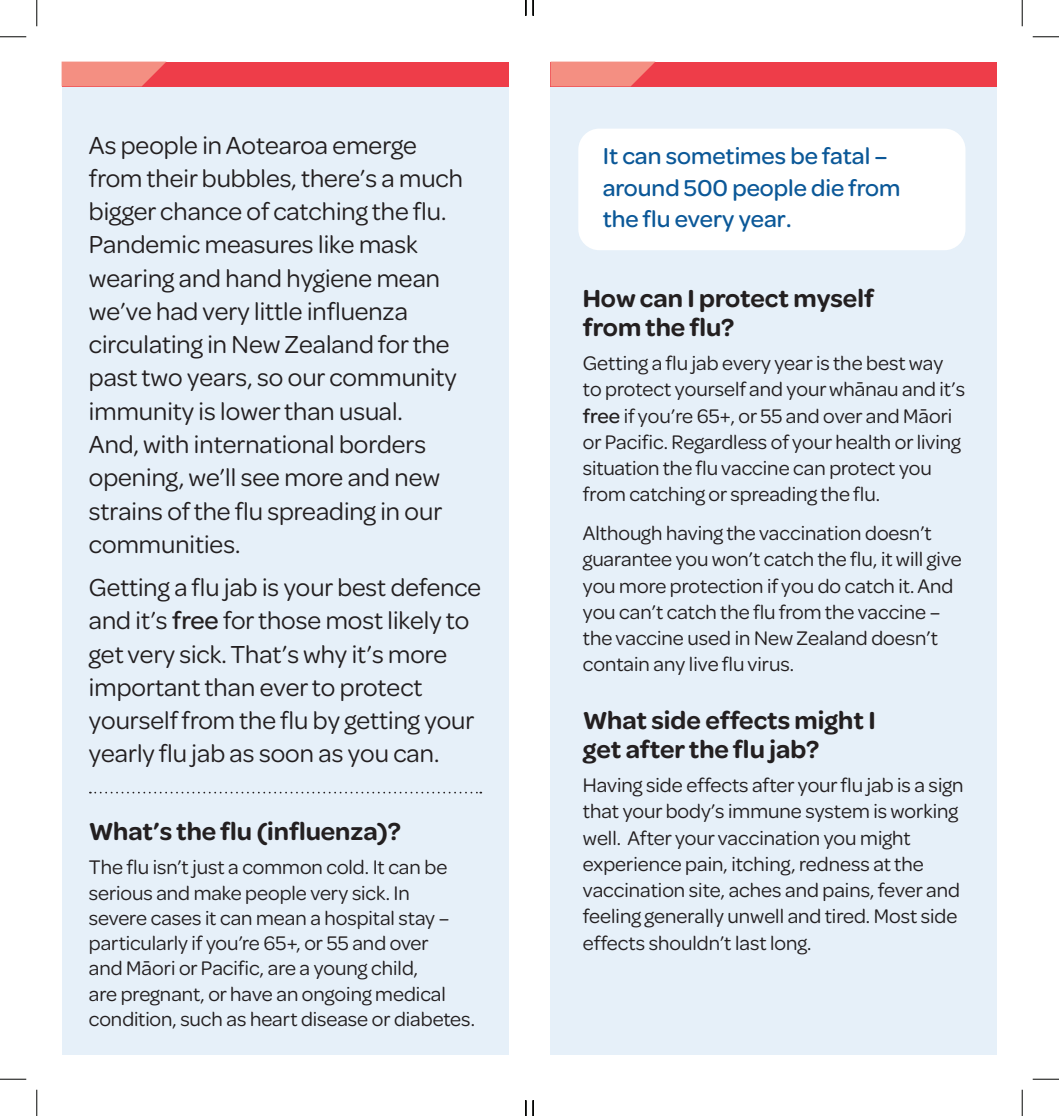
<style>
.page{position:relative;width:1059px;height:1116px;background:#fff}
.page>*{position:absolute;margin:0;border:0;box-sizing:border-box;transform-origin:0 0}
.INTRO_COPY{font:26.25px/33.2px "Omnes";color:#231f20}
.QUESTON_HEADINGS{font:600 26.25px/29.8px "Omnes";color:#231f20}
.Pullout{font:500 24.5px/31.5px "Omnes";color:#0b5898}
.Body{font:21px/26.2px "Omnes";color:#231f20}
.s1{font-weight:500}
</style>
<div class="page">
<div style="left:62px;top:64px;width:446px;height:990px;background:#e6f0f9"></div>
<div style="left:550px;top:64px;width:447px;height:990px;background:#e6f0f9"></div>
<div style="left:62px;top:62px;width:446px;height:24px;background:#ee3d49"></div>
<svg style="left:62px;top:62px;width:104px;height:24px;background:#f3857b"></svg>
<div style="left:550px;top:62px;width:447px;height:24px;background:#ee3d49"></div>
<svg style="left:550px;top:62px;width:105px;height:24px;background:#f3857b"></svg>
<div style="left:578px;top:129px;width:387px;height:121px;background:#fff;border-radius:21px"></div>
<svg style="left:90px;top:791px;width:391px;height:2px"></svg>
<svg style="left:0;top:36px;width:26px;height:1px"></svg>
<svg style="left:1032px;top:36px;width:26px;height:1px"></svg>
<svg style="left:0;top:1078px;width:26px;height:1px"></svg>
<svg style="left:1032px;top:1078px;width:26px;height:1px"></svg>
<svg style="left:36px;top:0;width:1px;height:26px"></svg>
<svg style="left:36px;top:1089px;width:1px;height:26px"></svg>
<svg style="left:1021px;top:0;width:1px;height:26px"></svg>
<svg style="left:1021px;top:1089px;width:1px;height:26px"></svg>
<svg style="left:525px;top:0;width:1px;height:16px"></svg>
<svg style="left:525px;top:1100px;width:1px;height:15px"></svg>
<svg style="left:532px;top:0;width:2px;height:16px"></svg>
<svg style="left:532px;top:1100px;width:2px;height:15px"></svg>
<p class="INTRO_COPY" style="left:89px;top:127px;width:375px">As people in Aotearoa emerge from their bubbles, there’s a much bigger chance of catching the flu.<br>Pandemic measures like mask wearing and hand hygiene mean we’ve had very little influenza circulating in New Zealand for the past two years, so our community immunity is lower than usual.<br>And, with international borders opening, we’ll see more and new strains of the flu spreading in our communities.</p>
<p class="INTRO_COPY" style="left:89px;top:569px;width:393px">Getting a flu jab is your best defence</p>
<p class="INTRO_COPY" style="left:89px;top:602px;width:387px">and it’s <span class="s1">free</span> for those most likely to get very sick. That’s why it’s more important than ever to protect yourself from the flu by getting your yearly flu jab as soon as you can.</p>
<p class="QUESTON_HEADINGS" style="left:89px;top:814px;width:313px">What’s the flu (influenza)?</p>
<p class="Body" style="left:89px;top:853px;width:387px;line-height:25.2px">The flu isn’t just a common cold. It can be serious and make people very sick. In<br>severe cases it can mean a hospital stay – particularly if you’re 65+, or 55 and over<br>and Māori or Pacific, are a young child,<br>are pregnant, or have an ongoing medical condition, such as heart disease or diabetes.</p>
<p class="Pullout" style="left:602px;top:139px;width:299px">It can sometimes be fatal – around 500 people die from the flu every year.</p>
<p class="QUESTON_HEADINGS" style="left:582px;top:281px;width:293px">How can I protect myself from the flu?</p>
<p class="Body" style="left:582px;top:349px;width:383px">Getting a flu jab every year is the best way to protect yourself and your whānau and it’s <span class="s1">free</span> if you’re 65+, or 55 and over and Māori or Pacific. Regardless of your health or living situation the flu vaccine can protect you from catching or spreading the flu.</p>
<p class="Body" style="left:582px;top:518px;width:380px">Although having the vaccination doesn’t guarantee you won’t catch the flu, it will give you more protection if you do catch it. And you can’t catch the flu from the vaccine – the vaccine used in New Zealand doesn’t contain any live flu virus.</p>
<p class="QUESTON_HEADINGS" style="left:582px;top:703px;width:294px">What side effects might I get after the flu jab?</p>
<p class="Body" style="left:582px;top:770px;width:382px">Having side effects after your flu jab is a sign that your body’s immune system is working well. After your vaccination you might experience pain, itching, redness at the vaccination site, aches and pains, fever and feeling generally unwell and tired. Most side effects shouldn’t last long.</p>
</div>
